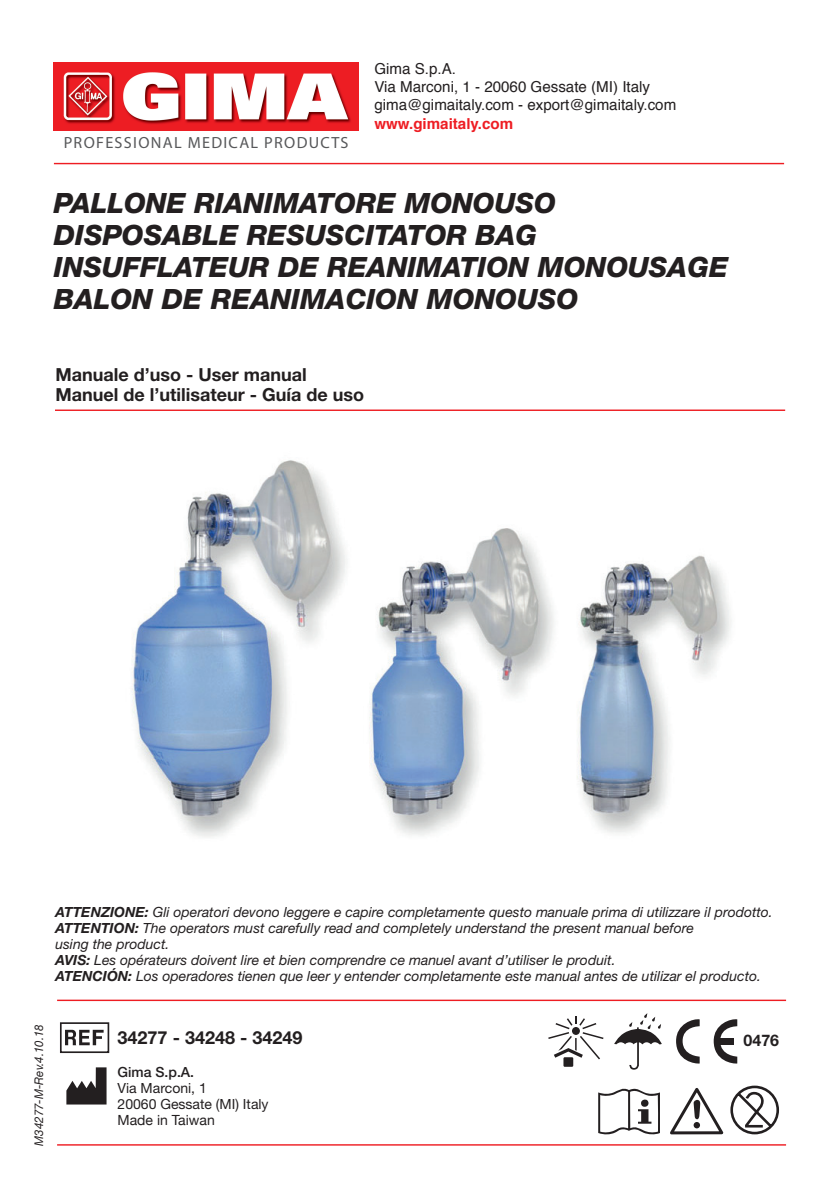
<style>
.page{position:relative;width:840px;height:1191px;background:#fff}
.page>*{position:absolute;margin:0;border:0;box-sizing:border-box;transform-origin:0 0}
.t1{font:italic 800 28px "Helvetica Neue LT Std";color:#231f20}
.t2{font:700 18px "Helvetica Neue LT Std";color:#231f20}
.t3{font:16.2px "Myriad";letter-spacing:.08em;color:#57585a}
.t4{font:700 16px "Helvetica Neue LT Std";color:#231f20}
.t5{font:15.2px "Helvetica";color:#231f20}
.t6{font:700 15.2px "Helvetica";color:#ee1d23}
.t7{font:italic 14px "Helvetica Neue LT Std";color:#231f20}
.t8{font:14px "Helvetica Neue LT Std";color:#231f20}
.t9{font:14px "Helvetica Neue";color:#231f20}
.t10{font:500 14px "Helvetica Neue LT Std";color:#231f20}
.t11{font:italic 12px "Helvetica Neue LT Std";color:#231f20;scale:.96 1}
.s1{font-weight:700}
</style>
<div class="page">
<img style="left:132px;top:460px;width:599px;height:377px">
<img style="left:54px;top:62px;width:304px;height:68px">
<hr style="left:54px;top:163px;width:729px;height:1px;background:#ee1d23">
<hr style="left:55px;top:409px;width:729px;height:2px;background:#ee1d23">
<hr style="left:57px;top:1144px;width:728px;height:1px;background:#ee1d23">
<hr style="left:57px;top:999px;width:728px;height:2px;background:#ee1d23">
<svg style="left:66px;top:1067px;width:40px;height:37px"></svg>
<div style="left:60px;top:1022px;width:49px;height:31px;border:2px solid #231f20"></div>
<svg style="left:65px;top:1029px;width:39px;height:16px"></svg>
<svg style="left:676px;top:1019px;width:23px;height:45px"></svg>
<svg style="left:713px;top:1019px;width:23px;height:45px"></svg>
<div style="left:719px;top:1038px;width:14px;height:6px;background:#231f20"></div>
<div style="left:563px;top:1057px;width:10px;height:9px;background:#231f20"></div>
<svg style="left:548px;top:1016px;width:55px;height:43px"></svg>
<svg style="left:614px;top:1013px;width:47px;height:56px"></svg>
<svg style="left:598px;top:1088px;width:61px;height:47px"></svg>
<svg style="left:670px;top:1085px;width:109px;height:50px"></svg>
<p class="t3" style="left:64px;top:134px;width:286px">PROFESSIONAL MEDICAL PRODUCTS</p>
<p class="t5" style="left:374px;top:57px;width:83px">Gima S.p.A.</p>
<p class="t5" style="left:374px;top:75px;width:277px">Via Marconi, 1 - 20060 Gessate (MI) Italy</p>
<p class="t5" style="left:374px;top:93px;width:303px">gima@gimaitaly.com - export@gimaitaly.com</p>
<p class="t6" style="left:374px;top:111px;width:140px">www.gimaitaly.com</p>
<p class="t1" style="left:54px;top:186px;width:503px">PALLONE RIANIMATORE MONOUSO</p>
<p class="t1" style="left:54px;top:218px;width:484px">DISPOSABLE RESUSCITATOR BAG</p>
<p class="t1" style="left:54px;top:250px;width:675px">INSUFFLATEUR DE REANIMATION MONOUSAGE</p>
<p class="t1" style="left:54px;top:282px;width:525px">BALON DE REANIMACION MONOUSO</p>
<p class="t2" style="left:55px;top:363px;width:253px">Manuale d’uso - User manual</p>
<p class="t2" style="left:55px;top:383px;width:310px">Manuel de l’utilisateur - Guía de uso</p>
<p class="t7" style="left:55px;top:903px;width:718px"><span class="s1">ATTENZIONE:</span> Gli operatori devono leggere e capire completamente questo manuale prima di utilizzare il prodotto.</p>
<p class="t7" style="left:55px;top:919px;width:639px"><span class="s1">ATTENTION:</span> The operators must carefully read and completely understand the present manual before</p>
<p class="t7" style="left:55px;top:935px;width:115px">using the product.</p>
<p class="t7" style="left:55px;top:951px;width:561px"><span class="s1">AVIS:</span> Les opérateurs doivent lire et bien comprendre ce manuel avant d’utiliser le produit.</p>
<p class="t7" style="left:55px;top:967px;width:706px"><span class="s1">ATENCIÓN:</span> Los operadores tienen que leer y entender completamente este manual antes de utilizar el producto.</p>
<p class="t11" style="left:32px;top:1145px;width:128px;rotate:-90deg">M34277-M-Rev.4.10.18</p>
<p class="t2" style="left:117px;top:1026px;width:186px">34277 - 34248 - 34249</p>
<p class="t10" style="left:117px;top:1064px;width:78px">Gima S.p.A.</p>
<p class="t8" style="left:117px;top:1080px;width:91px">Via Marconi, 1</p>
<p class="t8" style="left:117px;top:1096px;width:152px">20060 Gessate (MI) Italy</p>
<p class="t9" style="left:117px;top:1110px;width:99px">Made in Taiwan</p>
<p class="t4" style="left:743px;top:1030px;width:37px">0476</p>
</div>
